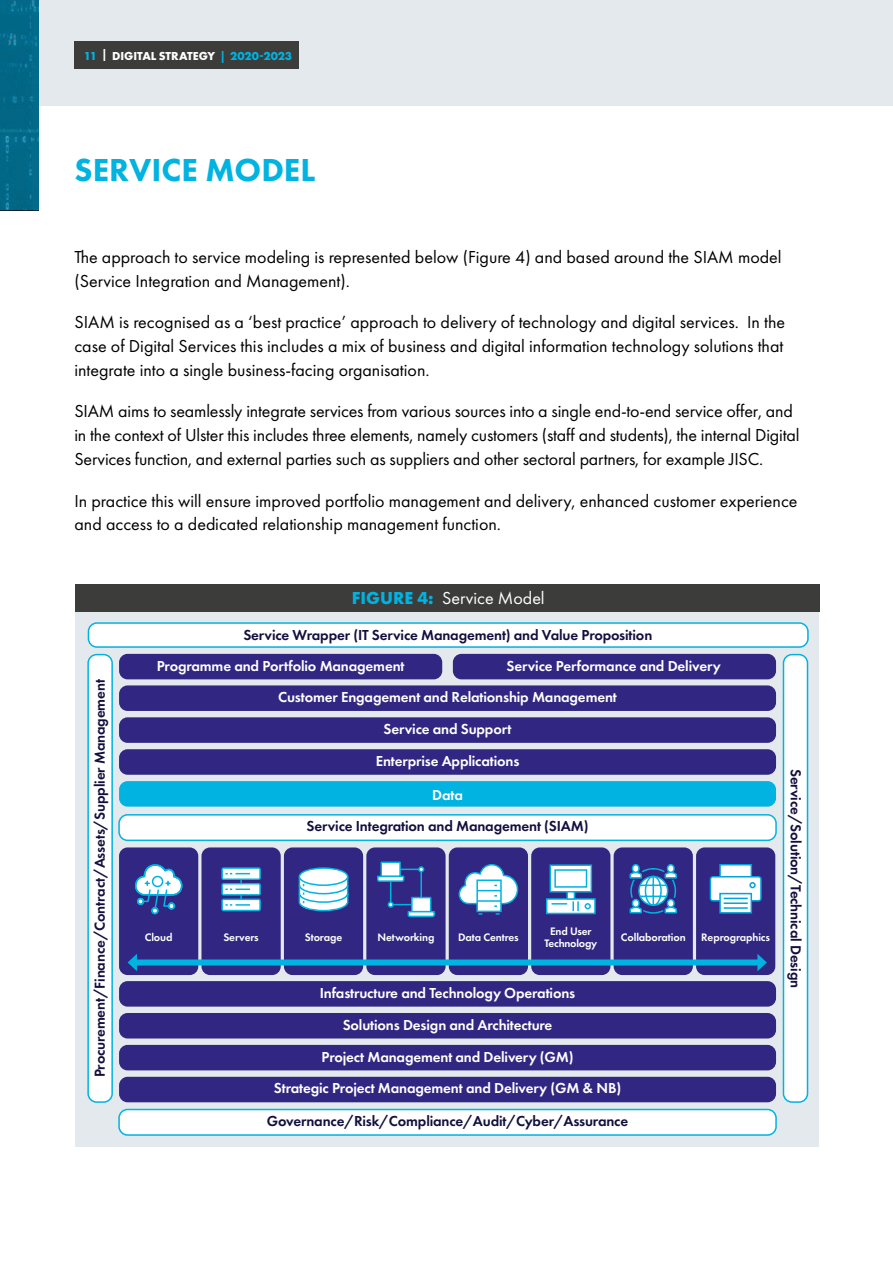
<style>
.page{position:relative;width:893px;height:1263px;background:#fff}
.page>*{position:absolute;margin:0;border:0;box-sizing:border-box;transform-origin:0 0}
.t1{font:800 33px "Futura PT";color:#00b3e1}
.t2{font:18px/24px "Futura PT";color:#000}
.t3{font:18px "Futura PT";color:#fff}
.t4{font:600 15px/32px "Futura PT";letter-spacing:-.01em;color:#fff;text-align:center}
.t5{font:600 15px "Futura PT";letter-spacing:-.01em;color:#130f3d}
.t6{font:700 12px "Futura PT";letter-spacing:-.005em;color:#fff}
.t7{font:600 11.25px/12px "Futura PT";letter-spacing:-.01em;color:#fff;text-align:center}
.s1{color:#00b3e1}
.s2{font-weight:700;color:#00b3e1}
</style>
<div class="page">
<div style="left:0;top:0;width:893px;height:105px;background:#e3e9ec"></div>
<div style="left:74px;top:41px;width:225px;height:28px;background:#3c3c3b"></div>
<svg style="left:0;top:0;width:38px;height:210px;background:#036989"></svg>
<div style="left:75px;top:612px;width:744px;height:534px;background:#e3e9ec"></div>
<div style="left:119px;top:981px;width:657px;height:26px;background:#312783;border-radius:9px"></div>
<div style="left:119px;top:1013px;width:657px;height:25px;background:#312783;border-radius:9px"></div>
<div style="left:119px;top:1045px;width:657px;height:25px;background:#312783;border-radius:9px"></div>
<div style="left:119px;top:1077px;width:657px;height:25px;background:#312783;border-radius:9px"></div>
<div style="left:119px;top:815px;width:657px;height:25px;background:#fff;border-radius:9px"></div>
<div style="left:118px;top:814px;width:659px;height:27px;border:2px solid #00b3e1;border-radius:9px"></div>
<div style="left:119px;top:1109px;width:657px;height:26px;background:#fff;border-radius:9px"></div>
<div style="left:118px;top:1109px;width:659px;height:27px;border:2px solid #00b3e1;border-radius:9px"></div>
<div style="left:119px;top:847px;width:79px;height:128px;background:#312783;border-radius:9px"></div>
<div style="left:201px;top:847px;width:80px;height:128px;background:#312783;border-radius:9px"></div>
<div style="left:284px;top:847px;width:79px;height:128px;background:#312783;border-radius:9px"></div>
<div style="left:366px;top:847px;width:80px;height:128px;background:#312783;border-radius:9px"></div>
<div style="left:449px;top:847px;width:79px;height:128px;background:#312783;border-radius:9px"></div>
<div style="left:531px;top:847px;width:79px;height:128px;background:#312783;border-radius:9px"></div>
<div style="left:614px;top:847px;width:79px;height:128px;background:#312783;border-radius:9px"></div>
<div style="left:696px;top:847px;width:79px;height:128px;background:#312783;border-radius:9px"></div>
<svg style="left:134px;top:864px;width:49px;height:51px"></svg>
<div style="left:222px;top:868px;width:38px;height:11px;background:#fff"></div>
<div style="left:221px;top:867px;width:40px;height:13px;border:2px solid #01b4e1"></div>
<div style="left:222px;top:884px;width:38px;height:11px;background:#fff"></div>
<div style="left:221px;top:883px;width:40px;height:13px;border:2px solid #01b4e1"></div>
<div style="left:222px;top:899px;width:38px;height:11px;background:#fff"></div>
<div style="left:221px;top:898px;width:40px;height:13px;border:2px solid #01b4e1"></div>
<svg style="left:225px;top:873px;width:25px;height:33px"></svg>
<svg style="left:299px;top:868px;width:49px;height:17px"></svg>
<div style="left:299px;top:867px;width:49px;height:19px;border:2px solid #01b4e1;border-radius:50%"></div>
<svg style="left:298px;top:874px;width:51px;height:38px;background:#b7dbed"></svg>
<div style="left:380px;top:861px;width:21px;height:16px;background:#fff;border:2px solid #00b3e1"></div>
<svg style="left:377px;top:866px;width:58px;height:52px"></svg>
<div style="left:476px;top:879px;width:26px;height:33px;background:#fff;border:2px solid #00b3e1"></div>
<svg style="left:458px;top:864px;width:61px;height:43px"></svg>
<div style="left:546px;top:898px;width:50px;height:16px;background:#fff;border:2px solid #00b3e1"></div>
<svg style="left:550px;top:900px;width:42px;height:12px"></svg>
<div style="left:550px;top:864px;width:42px;height:28px;background:#fff;border:2px solid #00b3e1"></div>
<div style="left:554px;top:869px;width:33px;height:19px;border:2px solid #00b3e1"></div>
<div style="left:566px;top:891px;width:9px;height:9px;background:#fff;border:2px solid #00b3e1"></div>
<div style="left:667px;top:865px;width:7px;height:7px;background:#fff;border-radius:3px"></div>
<div style="left:667px;top:864px;width:8px;height:9px;border:2px solid #00b3e1;border-radius:3px"></div>
<div style="left:632px;top:865px;width:7px;height:7px;background:#fff;border-radius:3px"></div>
<div style="left:632px;top:864px;width:8px;height:9px;border:2px solid #00b3e1;border-radius:3px"></div>
<svg style="left:629px;top:869px;width:48px;height:45px"></svg>
<div style="left:719px;top:864px;width:33px;height:13px;background:#fff;border:2px solid #00a3db"></div>
<div style="left:710px;top:876px;width:52px;height:25px;background:#fff;border:2px solid #00a3db;border-radius:2px"></div>
<div style="left:719px;top:893px;width:33px;height:20px;background:#fff;border:2px solid #00a3db"></div>
<svg style="left:722px;top:882px;width:34px;height:27px"></svg>
<div style="left:134px;top:959px;width:626px;height:6px;background:#00b3e1"></div>
<svg style="left:128px;top:954px;width:9px;height:17px"></svg>
<svg style="left:757px;top:954px;width:10px;height:17px"></svg>
<div style="left:88px;top:623px;width:720px;height:24px;background:#fff;border-radius:9px"></div>
<div style="left:88px;top:622px;width:721px;height:26px;border:2px solid #00b3e1;border-radius:9px"></div>
<div style="left:119px;top:685px;width:657px;height:26px;background:#312783;border-radius:9px"></div>
<div style="left:119px;top:717px;width:657px;height:26px;background:#312783;border-radius:9px"></div>
<div style="left:119px;top:749px;width:657px;height:26px;background:#312783;border-radius:9px"></div>
<div style="left:119px;top:781px;width:657px;height:26px;background:#00b3e1;border-radius:9px"></div>
<div style="left:119px;top:654px;width:323px;height:25px;background:#312783;border-radius:9px"></div>
<div style="left:453px;top:654px;width:323px;height:25px;background:#312783;border-radius:9px"></div>
<div style="left:88px;top:655px;width:24px;height:447px;background:#fff;border-radius:9px"></div>
<div style="left:87px;top:654px;width:26px;height:449px;border:2px solid #00b3e1;border-radius:9px"></div>
<div style="left:783px;top:655px;width:24px;height:447px;background:#fff;border-radius:9px"></div>
<div style="left:783px;top:654px;width:25px;height:449px;border:2px solid #00b3e1;border-radius:9px"></div>
<div style="left:75px;top:584px;width:744px;height:28px;background:#3c3c3b"></div>
<p class="t6" style="left:84px;top:48px;width:210px"><span class="s1">11</span> | DIGITAL STRATEGY <span class="s1">| 2020-2023</span></p>
<h1 class="t1" style="left:75px;top:150px;width:242px">SERVICE MODEL</h1>
<p class="t2" style="left:74px;top:245px;width:709px">The approach to service modeling is represented below (Figure 4) and based around the SIAM model (Service Integration and Management).</p>
<p class="t2" style="left:74px;top:310px;width:712px;text-align:justify">SIAM is recognised as a ‘best practice’ approach to delivery of technology and digital services. In the case of Digital Services this includes a mix of business and digital information technology solutions that integrate into a single business-facing organisation.</p>
<p class="t2" style="left:74px;top:399px;width:727px">SIAM aims to seamlessly integrate services from various sources into a single end-to-end service offer, and in the context of Ulster this includes three elements, namely customers (staff and students), the internal Digital<br>Services function, and external parties such as suppliers and other sectoral partners, for example JISC.</p>
<p class="t2" style="left:74px;top:488px;width:725px">In practice this will ensure improved portfolio management and delivery, enhanced customer experience and access to a dedicated relationship management function.</p>
<p class="t3" style="left:352px;top:587px;width:194px"><span class="s2">FIGURE 4:</span> Service Model</p>
<p class="t5" style="left:243px;top:625px;width:410px">Service Wrapper (IT Service Management) and Value Proposition</p>
<p class="t5" style="left:90px;top:1077px;width:400px;rotate:-90deg">Procurement/Finance/Contract/Assets/Supplier Management</p>
<p class="t4" style="left:157px;top:649px;width:249px">Programme and Portfolio Management</p>
<p class="t4" style="left:507px;top:649px;width:216px">Service Performance and Delivery</p>
<p class="t4" style="left:278px;top:681px;width:340px">Customer Engagement and Relationship Management<br>Service and Support<br>Enterprise Applications</p>
<p class="t4" style="left:432px;top:778px;width:32px">Data</p>
<p class="t5" style="left:307px;top:817px;width:283px">Service Integration and Management (SIAM)</p>
<p class="t7" style="left:544px;top:925px;width:54px">End User<br>Technology</p>
<p class="t7" style="left:145px;top:931px;width:29px">Cloud</p>
<p class="t7" style="left:223px;top:931px;width:37px">Servers</p>
<p class="t7" style="left:305px;top:931px;width:39px">Storage</p>
<p class="t7" style="left:377px;top:931px;width:58px">Networking</p>
<p class="t7" style="left:458px;top:931px;width:62px">Data Centres</p>
<p class="t7" style="left:621px;top:931px;width:66px">Collaboration</p>
<p class="t7" style="left:701px;top:931px;width:70px">Reprographics</p>
<p class="t4" style="left:274px;top:977px;width:349px">Infastructure and Technology Operations<br>Solutions Design and Architecture<br>Project Management and Delivery (GM)<br>Strategic Project Management and Delivery (GM &amp; NB)</p>
<p class="t5" style="left:267px;top:1112px;width:363px">Governance/Risk/Compliance/Audit/Cyber/Assurance</p>
<p class="t5" style="left:805px;top:769px;width:221px;rotate:90deg">Service/Solution/Technical Design</p>
</div>
